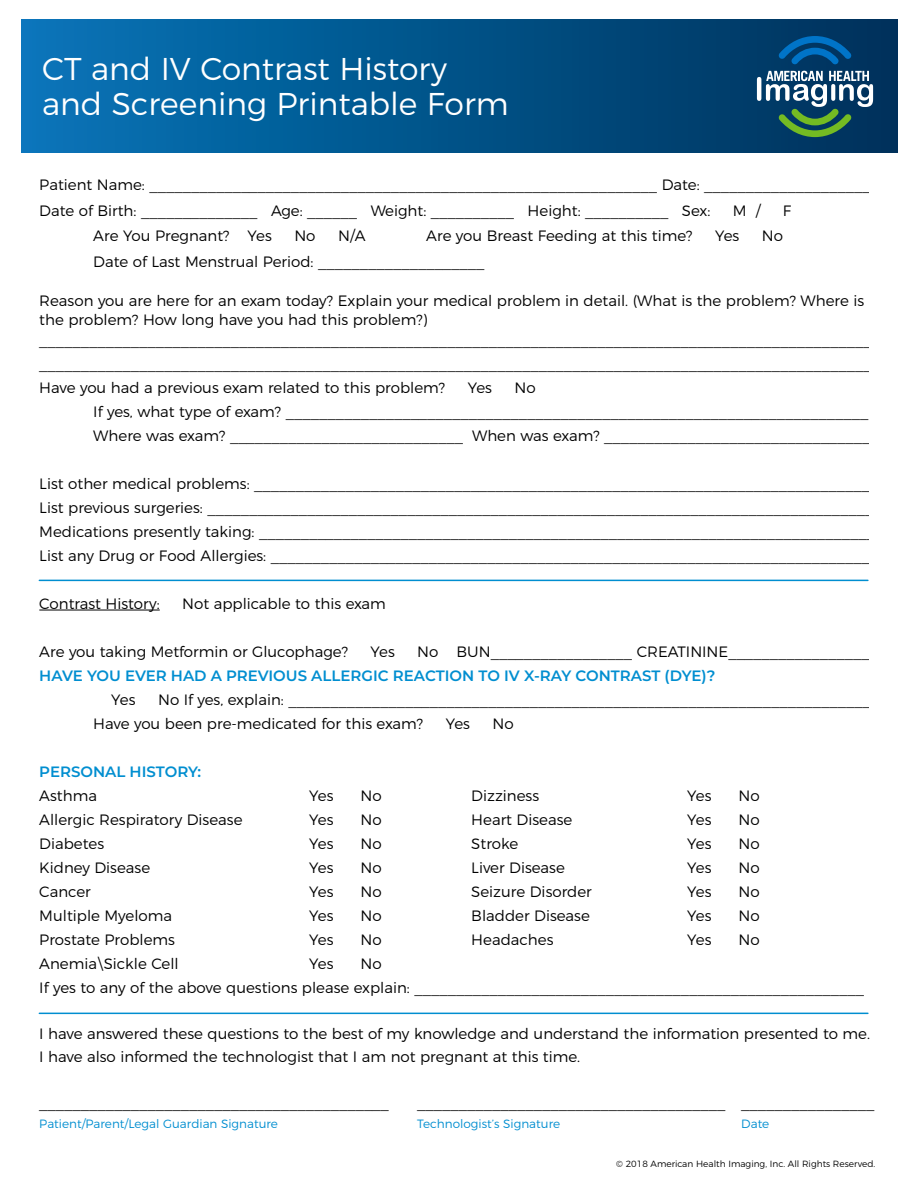
<style>
.page{position:relative;width:918px;height:1188px;background:#fff}
.page>*{position:absolute;margin:0;border:0;box-sizing:border-box;transform-origin:0 0}
.t1{font:300 31.5px "Montserrat";color:#fff}
.t2{font:300 15px/19.5px "Montserrat";color:#000}
.t3{font:600 15px "Montserrat";color:#008ed0}
.t4{font:300 12px "Montserrat";color:#008ed0}
.t5{font:300 9px "Montserrat";color:#000}
</style>
<div class="page">
<div style="left:22px;top:20px;width:875px;height:132px;background:linear-gradient(to right,#0674b8,#003059)"></div>
<hr style="left:39px;top:610px;width:121px;height:1px;background:#000">
<svg style="left:778px;top:36px;width:74px;height:29px;background:#004f8c"></svg>
<svg style="left:757px;top:71px;width:116px;height:66px"></svg>
<hr style="left:39px;top:580px;width:829px;height:1px;background:#008ed0">
<hr style="left:39px;top:1013px;width:829px;height:1px;background:#008ed0">
<p class="t1" style="left:42px;top:45px;width:407px">CT and IV Contrast History</p>
<p class="t1" style="left:42px;top:79px;width:468px">and Screening Printable Form</p>
<p class="t2" style="left:39px;top:174px;width:833px">Patient Name: _____________________________________________________________ Date: ____________________</p>
<p class="t2" style="left:39px;top:199px;width:673px">Date of Birth: ______________ Age: ______ Weight: __________ Height: __________ Sex:</p>
<p class="t2" style="left:733px;top:199px;width:29px">M /</p>
<p class="t2" style="left:783px;top:199px;width:10px">F</p>
<p class="t2" style="left:93px;top:225px;width:180px">Are You Pregnant? Yes</p>
<p class="t2" style="left:294px;top:225px;width:23px">No</p>
<p class="t2" style="left:338px;top:225px;width:29px">N/A</p>
<p class="t2" style="left:426px;top:225px;width:268px">Are you Breast Feeding at this time?</p>
<p class="t2" style="left:715px;top:225px;width:26px">Yes</p>
<p class="t2" style="left:762px;top:225px;width:23px">No</p>
<p class="t2" style="left:93px;top:250px;width:393px">Date of Last Menstrual Period: ____________________</p>
<p class="t2" style="left:39px;top:289px;width:826px">Reason you are here for an exam today? Explain your medical problem in detail. (What is the problem? Where is the problem? How long have you had this problem?)</p>
<p class="t2" style="left:39px;top:326px;width:834px;line-height:24px">____________________________________________________________________________________________________ ____________________________________________________________________________________________________</p>
<p class="t2" style="left:39px;top:376px;width:407px">Have you had a previous exam related to this problem?</p>
<p class="t2" style="left:468px;top:376px;width:26px">Yes</p>
<p class="t2" style="left:514px;top:376px;width:23px">No</p>
<p class="t2" style="left:93px;top:400px;width:777px">If yes, what type of exam? ______________________________________________________________________</p>
<p class="t2" style="left:93px;top:424px;width:779px">Where was exam? ____________________________ When was exam? ________________________________</p>
<p class="t2" style="left:39px;top:472px;width:832px">List other medical problems: __________________________________________________________________________</p>
<p class="t2" style="left:39px;top:496px;width:836px">List previous surgeries: ________________________________________________________________________________</p>
<p class="t2" style="left:39px;top:520px;width:837px">Medications presently taking: __________________________________________________________________________</p>
<p class="t2" style="left:39px;top:544px;width:832px">List any Drug or Food Allergies: ________________________________________________________________________</p>
<p class="t2" style="left:39px;top:592px;width:122px">Contrast History:</p>
<p class="t2" style="left:182px;top:592px;width:205px">Not applicable to this exam</p>
<p class="t2" style="left:39px;top:640px;width:310px">Are you taking Metformin or Glucophage?</p>
<p class="t2" style="left:371px;top:640px;width:26px">Yes</p>
<p class="t2" style="left:417px;top:640px;width:454px">No BUN_________________ CREATININE_________________</p>
<p class="t3" style="left:39px;top:665px;width:678px">HAVE YOU EVER HAD A PREVIOUS ALLERGIC REACTION TO IV X-RAY CONTRAST (DYE)?</p>
<p class="t2" style="left:111px;top:688px;width:26px">Yes</p>
<p class="t2" style="left:158px;top:688px;width:715px">No If yes, explain: ______________________________________________________________________</p>
<p class="t2" style="left:93px;top:712px;width:331px">Have you been pre-medicated for this exam?</p>
<p class="t2" style="left:446px;top:712px;width:26px">Yes</p>
<p class="t2" style="left:492px;top:712px;width:23px">No</p>
<p class="t3" style="left:39px;top:761px;width:163px">PERSONAL HISTORY:</p>
<p class="t2" style="left:39px;top:784px;width:59px">Asthma</p>
<p class="t2" style="left:309px;top:784px;width:26px">Yes</p>
<p class="t2" style="left:361px;top:784px;width:23px">No</p>
<p class="t2" style="left:471px;top:784px;width:69px">Dizziness</p>
<p class="t2" style="left:687px;top:784px;width:26px">Yes</p>
<p class="t2" style="left:739px;top:784px;width:23px">No</p>
<p class="t2" style="left:39px;top:808px;width:205px">Allergic Respiratory Disease</p>
<p class="t2" style="left:309px;top:808px;width:26px">Yes</p>
<p class="t2" style="left:361px;top:808px;width:23px">No</p>
<p class="t2" style="left:471px;top:808px;width:103px">Heart Disease</p>
<p class="t2" style="left:687px;top:808px;width:26px">Yes</p>
<p class="t2" style="left:739px;top:808px;width:23px">No</p>
<p class="t2" style="left:39px;top:832px;width:66px">Diabetes</p>
<p class="t2" style="left:309px;top:832px;width:26px">Yes</p>
<p class="t2" style="left:361px;top:832px;width:23px">No</p>
<p class="t2" style="left:471px;top:832px;width:48px">Stroke</p>
<p class="t2" style="left:687px;top:832px;width:26px">Yes</p>
<p class="t2" style="left:739px;top:832px;width:23px">No</p>
<p class="t2" style="left:39px;top:856px;width:112px">Kidney Disease</p>
<p class="t2" style="left:309px;top:856px;width:26px">Yes</p>
<p class="t2" style="left:361px;top:856px;width:23px">No</p>
<p class="t2" style="left:471px;top:856px;width:95px">Liver Disease</p>
<p class="t2" style="left:687px;top:856px;width:26px">Yes</p>
<p class="t2" style="left:739px;top:856px;width:23px">No</p>
<p class="t2" style="left:39px;top:880px;width:53px">Cancer</p>
<p class="t2" style="left:309px;top:880px;width:26px">Yes</p>
<p class="t2" style="left:361px;top:880px;width:23px">No</p>
<p class="t2" style="left:471px;top:880px;width:122px">Seizure Disorder</p>
<p class="t2" style="left:687px;top:880px;width:26px">Yes</p>
<p class="t2" style="left:739px;top:880px;width:23px">No</p>
<p class="t2" style="left:39px;top:904px;width:134px">Multiple Myeloma</p>
<p class="t2" style="left:309px;top:904px;width:26px">Yes</p>
<p class="t2" style="left:361px;top:904px;width:23px">No</p>
<p class="t2" style="left:471px;top:904px;width:120px">Bladder Disease</p>
<p class="t2" style="left:687px;top:904px;width:26px">Yes</p>
<p class="t2" style="left:739px;top:904px;width:23px">No</p>
<p class="t2" style="left:39px;top:928px;width:137px">Prostate Problems</p>
<p class="t2" style="left:309px;top:928px;width:26px">Yes</p>
<p class="t2" style="left:361px;top:928px;width:23px">No</p>
<p class="t2" style="left:471px;top:928px;width:84px">Headaches</p>
<p class="t2" style="left:687px;top:928px;width:26px">Yes</p>
<p class="t2" style="left:739px;top:928px;width:23px">No</p>
<p class="t2" style="left:39px;top:952px;width:141px">Anemia\Sickle Cell</p>
<p class="t2" style="left:309px;top:952px;width:26px">Yes</p>
<p class="t2" style="left:361px;top:952px;width:23px">No</p>
<p class="t2" style="left:39px;top:976px;width:826px">If yes to any of the above questions please explain: ______________________________________________________</p>
<p class="t2" style="left:39px;top:1021px;width:832px;line-height:22.5px">I have answered these questions to the best of my knowledge and understand the information presented to me.<br>I have also informed the technologist that I am not pregnant at this time.</p>
<p class="t2" style="left:39px;top:1092px;width:351px">__________________________________________</p>
<p class="t2" style="left:417px;top:1092px;width:459px">_____________________________________ ________________</p>
<p class="t4" style="left:39px;top:1114px;width:240px">Patient/Parent/Legal Guardian Signature</p>
<p class="t4" style="left:417px;top:1114px;width:144px">Technologist’s Signature</p>
<p class="t4" style="left:741px;top:1114px;width:30px">Date</p>
<p class="t5" style="left:616px;top:1157px;width:261px">© 2018 American Health Imaging, Inc. All Rights Reserved.</p>
</div>
